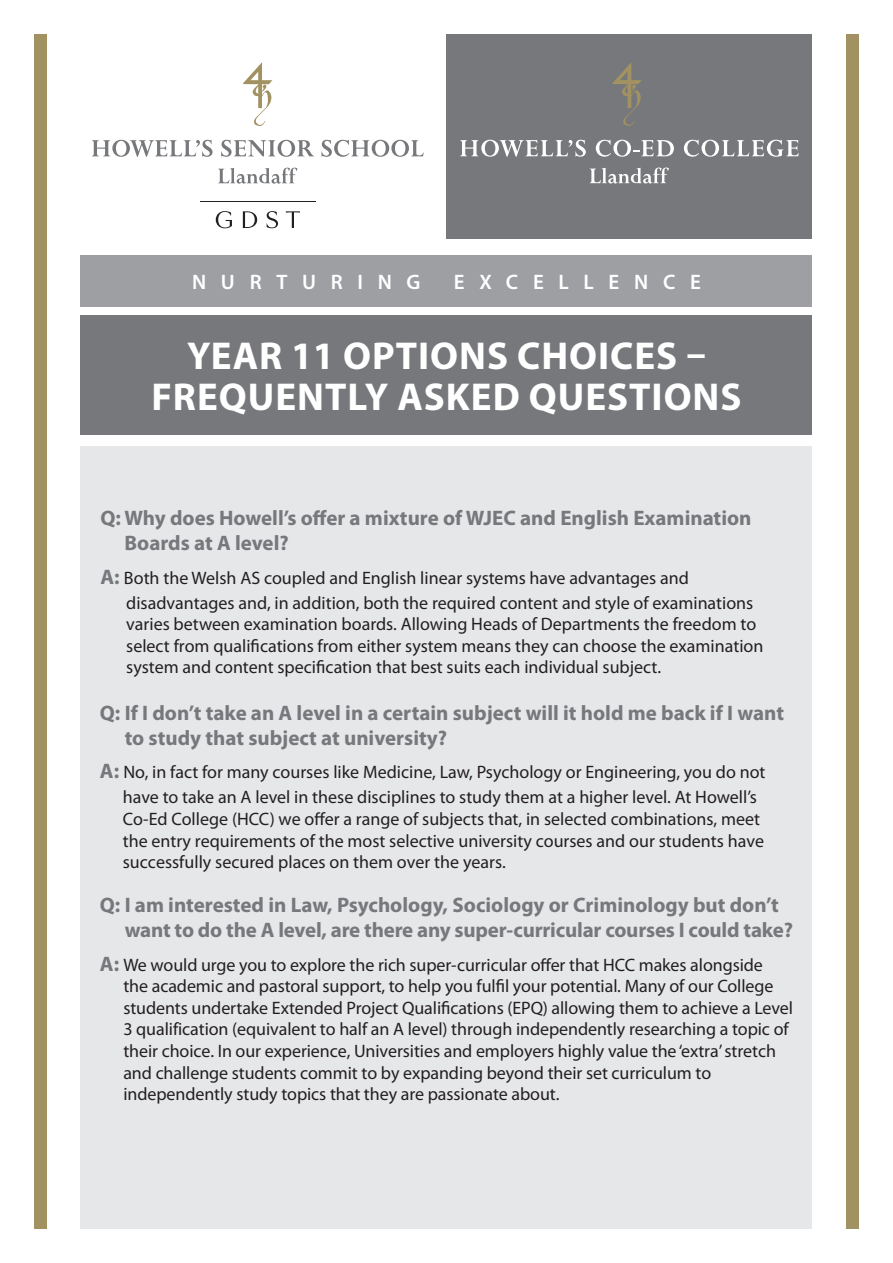
<style>
.page{position:relative;width:893px;height:1263px;background:#fff}
.page>*{position:absolute;margin:0;border:0;box-sizing:border-box;transform-origin:0 0}
.t1{font:700 39px/40.5px "Myriad Pro";letter-spacing:.025em;color:#fff;text-align:center}
.Subheads_1{font:700 21px/25.2px "Myriad Pro";color:#76787b}
.t2{font:600 21px "Myriad Pro";letter-spacing:.7em;color:#fff}
.t3{font:18px/21.6px "Myriad Pro";color:#231f20}
.s1{font-weight:700;font-size:21px;color:#76787b}
</style>
<div class="page">
<div style="left:81px;top:446px;width:731px;height:783px;background:#e6e7e9"></div>
<div style="left:34px;top:34px;width:13px;height:1195px;background:#a29161"></div>
<div style="left:846px;top:34px;width:13px;height:1195px;background:#a29161"></div>
<div style="left:446px;top:34px;width:366px;height:204px;background:#76787b"></div>
<svg style="left:612px;top:63px;width:30px;height:63px"></svg>
<svg style="left:590px;top:168px;width:79px;height:16px"></svg>
<svg style="left:460px;top:140px;width:126px;height:17px"></svg>
<svg style="left:596px;top:140px;width:78px;height:17px"></svg>
<svg style="left:684px;top:140px;width:115px;height:17px"></svg>
<div style="left:81px;top:255px;width:731px;height:51px;background:#9d9fa2"></div>
<div style="left:81px;top:315px;width:731px;height:120px;background:#76787b"></div>
<svg style="left:216px;top:211px;width:16px;height:17px"></svg>
<svg style="left:243px;top:211px;width:14px;height:17px"></svg>
<svg style="left:267px;top:211px;width:11px;height:17px"></svg>
<svg style="left:286px;top:211px;width:14px;height:17px"></svg>
<svg style="left:243px;top:62px;width:29px;height:64px"></svg>
<hr style="left:200px;top:201px;width:116px;height:1px;background:#231f20">
<svg style="left:218px;top:168px;width:79px;height:16px"></svg>
<svg style="left:92px;top:140px;width:121px;height:17px"></svg>
<svg style="left:221px;top:140px;width:93px;height:17px"></svg>
<svg style="left:322px;top:140px;width:102px;height:17px"></svg>
<p class="t2" style="left:192px;top:268px;width:230px">NURTURING</p>
<p class="t2" style="left:454px;top:268px;width:248px">EXCELLENCE</p>
<p class="t1" style="left:151px;top:335px;width:592px">YEAR 11 OPTIONS CHOICES –<br>FREQUENTLY ASKED QUESTIONS</p>
<p class="Subheads_1" style="left:124px;top:505px;width:628px;text-indent:-24px">Q: Why does Howell’s offer a mixture of WJEC and English Examination<br>Boards at A level?</p>
<p class="t3" style="left:126px;top:565px;width:629px;line-height:24.5px;text-indent:-26px"><span class="s1">A:</span> Both the Welsh AS coupled and English linear systems have advantages and disadvantages and, in addition, both the required content and style of examinations</p>
<p class="t3" style="left:126px;top:613px;width:639px">varies between examination boards. Allowing Heads of Departments the freedom to select from qualifications from either system means they can choose the examination system and content specification that best suits each individual subject.</p>
<p class="Subheads_1" style="left:125px;top:699px;width:661px;text-indent:-25px">Q: If I don’t take an A level in a certain subject will it hold me back if I want to study that subject at university?</p>
<p class="t3" style="left:123px;top:760px;width:644px;line-height:25px;text-indent:-23px"><span class="s1">A:</span> No, in fact for many courses like Medicine, Law, Psychology or Engineering, you do not have to take an A level in these disciplines to study them at a higher level. At Howell’s</p>
<p class="t3" style="left:123px;top:808px;width:643px">Co-Ed College (HCC) we offer a range of subjects that, in selected combinations, meet the entry requirements of the most selective university courses and our students have successfully secured places on them over the years.</p>
<p class="Subheads_1" style="left:125px;top:891px;width:670px;text-indent:-25px">Q: I am interested in Law, Psychology, Sociology or Criminology but don’t want to do the A level, are there any super-curricular courses I could take?</p>
<p class="t3" style="left:123px;top:953px;width:671px;text-indent:-23px"><span class="s1">A:</span> We would urge you to explore the rich super-curricular offer that HCC makes alongside<br>the academic and pastoral support, to help you fulfil your potential. Many of our College students undertake Extended Project Qualifications (EPQ) allowing them to achieve a Level 3 qualification (equivalent to half an A level) through independently researching a topic of their choice. In our experience, Universities and employers highly value the‘extra’stretch and challenge students commit to by expanding beyond their set curriculum to independently study topics that they are passionate about.</p>
</div>
